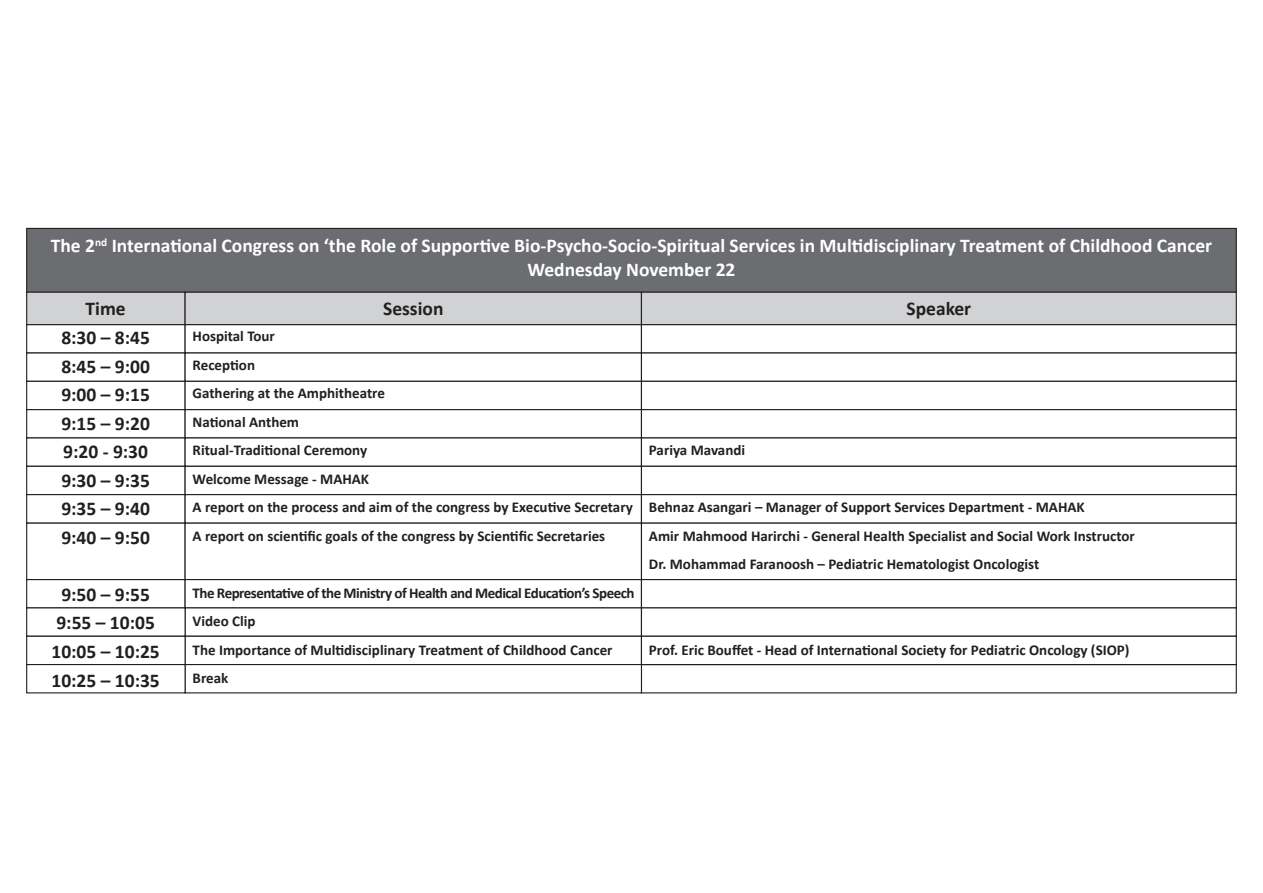
<style>
.page{position:relative;width:1263px;height:893px;background:#fff}
.page>*{position:absolute;margin:0;border:0;box-sizing:border-box;transform-origin:0 0}
.t1{font:700 19.5px/23.4px "Calibri";color:#fff;text-align:center}
.t2{font:700 19.5px/28.7px "Calibri";color:#231f20;text-align:center}
.t3{font:700 15px/28.5px "Calibri";color:#231f20}
</style>
<div class="page">
<div style="left:26px;top:228px;width:1211px;height:65px;background:#6c6d70;border:1px solid #231f20"></div>
<div style="left:26px;top:292px;width:160px;height:33px;background:#d1d2d4;border:1px solid #231f20"></div>
<div style="left:185px;top:292px;width:457px;height:33px;background:#d1d2d4;border:1px solid #231f20"></div>
<div style="left:641px;top:292px;width:596px;height:33px;background:#d1d2d4;border:1px solid #231f20"></div>
<div style="left:26px;top:324px;width:160px;height:30px;background:#fff;border:1px solid #231f20"></div>
<div style="left:185px;top:324px;width:457px;height:30px;background:#fff;border:1px solid #231f20"></div>
<div style="left:641px;top:324px;width:596px;height:30px;background:#fff;border:1px solid #231f20"></div>
<div style="left:26px;top:352px;width:160px;height:30px;background:#fff;border:1px solid #231f20"></div>
<div style="left:185px;top:352px;width:457px;height:30px;background:#fff;border:1px solid #231f20"></div>
<div style="left:641px;top:352px;width:596px;height:30px;background:#fff;border:1px solid #231f20"></div>
<div style="left:26px;top:381px;width:160px;height:29px;background:#fff;border:1px solid #231f20"></div>
<div style="left:185px;top:381px;width:457px;height:29px;background:#fff;border:1px solid #231f20"></div>
<div style="left:641px;top:381px;width:596px;height:29px;background:#fff;border:1px solid #231f20"></div>
<div style="left:26px;top:409px;width:160px;height:29px;background:#fff;border:1px solid #231f20"></div>
<div style="left:185px;top:409px;width:457px;height:29px;background:#fff;border:1px solid #231f20"></div>
<div style="left:641px;top:409px;width:596px;height:29px;background:#fff;border:1px solid #231f20"></div>
<div style="left:26px;top:437px;width:160px;height:30px;background:#fff;border:1px solid #231f20"></div>
<div style="left:185px;top:437px;width:457px;height:30px;background:#fff;border:1px solid #231f20"></div>
<div style="left:641px;top:437px;width:596px;height:30px;background:#fff;border:1px solid #231f20"></div>
<div style="left:26px;top:466px;width:160px;height:29px;background:#fff;border:1px solid #231f20"></div>
<div style="left:185px;top:466px;width:457px;height:29px;background:#fff;border:1px solid #231f20"></div>
<div style="left:641px;top:466px;width:596px;height:29px;background:#fff;border:1px solid #231f20"></div>
<div style="left:26px;top:522px;width:160px;height:58px;background:#fff;border:1px solid #231f20"></div>
<div style="left:185px;top:522px;width:457px;height:58px;background:#fff;border:1px solid #231f20"></div>
<div style="left:641px;top:522px;width:596px;height:58px;background:#fff;border:1px solid #231f20"></div>
<div style="left:26px;top:494px;width:160px;height:29px;background:#fff;border:1px solid #231f20"></div>
<div style="left:185px;top:494px;width:457px;height:29px;background:#fff;border:1px solid #231f20"></div>
<div style="left:641px;top:494px;width:596px;height:29px;background:#fff;border:1px solid #231f20"></div>
<div style="left:26px;top:579px;width:160px;height:29px;background:#fff;border:1px solid #231f20"></div>
<div style="left:185px;top:579px;width:457px;height:29px;background:#fff;border:1px solid #231f20"></div>
<div style="left:641px;top:579px;width:596px;height:29px;background:#fff;border:1px solid #231f20"></div>
<div style="left:185px;top:607px;width:457px;height:30px;background:#fff;border:1px solid #231f20"></div>
<div style="left:641px;top:607px;width:596px;height:30px;background:#fff;border:1px solid #231f20"></div>
<div style="left:26px;top:607px;width:160px;height:30px;background:#fff;border:1px solid #231f20"></div>
<div style="left:185px;top:636px;width:457px;height:29px;background:#fff;border:1px solid #231f20"></div>
<div style="left:641px;top:636px;width:596px;height:29px;background:#fff;border:1px solid #231f20"></div>
<div style="left:26px;top:636px;width:160px;height:29px;background:#fff;border:1px solid #231f20"></div>
<div style="left:185px;top:664px;width:457px;height:29px;background:#fff;border:1px solid #231f20"></div>
<div style="left:26px;top:664px;width:160px;height:29px;background:#fff;border:1px solid #231f20"></div>
<h1 class="t1" style="left:51px;top:234px;width:1163px">The 2<sup>nd</sup> International Congress on ‘the Role of Supportive Bio-Psycho-Socio-Spiritual Services in Multidisciplinary Treatment of Childhood Cancer<br>Wednesday November 22</h1>
<h1 class="t2" style="left:61px;top:294px;width:90px">Time<br>8:30 – 8:45<br>8:45 – 9:00<br>9:00 – 9:15<br>9:15 – 9:20<br>9:20 - 9:30<br>9:30 – 9:35<br>9:35 – 9:40<br>9:40 – 9:50</h1>
<h1 class="t2" style="left:383px;top:294px;width:62px">Session</h1>
<h1 class="t2" style="left:906px;top:294px;width:66px">Speaker</h1>
<p class="t3" style="left:193px;top:322px;width:442px">Hospital Tour<br>Reception<br>Gathering at the Amphitheatre<br>National Anthem<br>Ritual-Traditional Ceremony<br>Welcome Message - MAHAK<br>A report on the process and aim of the congress by Executive Secretary A report on scientific goals of the congress by Scientific Secretaries</p>
<p class="t3" style="left:649px;top:436px;width:98px">Pariya Mavandi</p>
<p class="t3" style="left:649px;top:493px;width:487px">Behnaz Asangari – Manager of Support Services Department - MAHAK<br>Amir Mahmood Harirchi - General Health Specialist and Social Work Instructor<br>Dr. Mohammad Faranoosh – Pediatric Hematologist Oncologist</p>
<h1 class="t2" style="left:51px;top:580px;width:110px">9:50 – 9:55<br>9:55 – 10:05<br>10:05 – 10:25<br>10:25 – 10:35</h1>
<p class="t3" style="left:193px;top:579px;width:443px">The Representative of the Ministry of Health and Medical Education’s Speech Video Clip<br>The Importance of Multidisciplinary Treatment of Childhood Cancer Break</p>
<p class="t3" style="left:649px;top:636px;width:482px">Prof. Eric Bouffet - Head of International Society for Pediatric Oncology (SIOP)</p>
</div>
